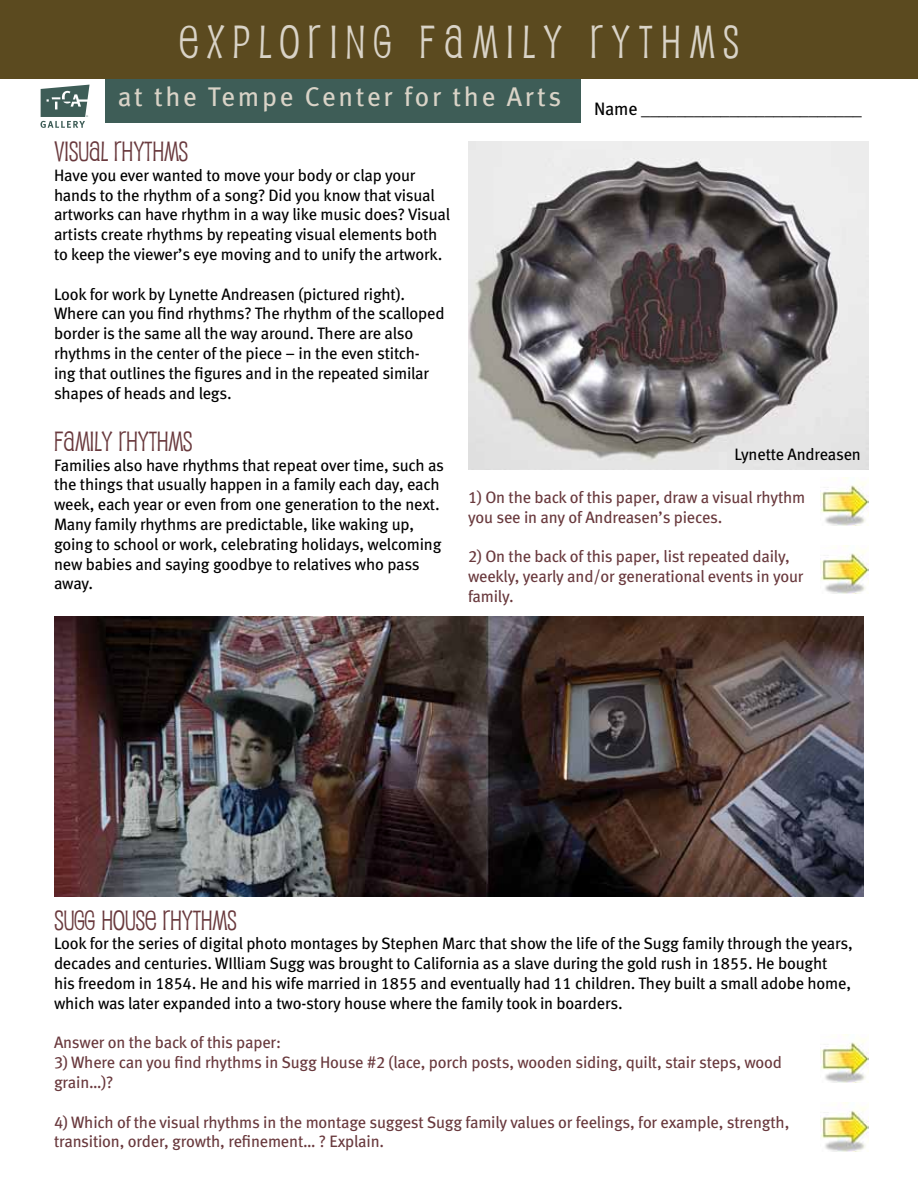
<style>
.page{position:relative;width:918px;height:1188px;background:#fff}
.page>*{position:absolute;margin:0;border:0;box-sizing:border-box;transform-origin:0 0}
.t1{font:45px "Pupcat";letter-spacing:.19em;color:#d9d3c7}
.t2{font:27px "Pupcat";letter-spacing:-.01em;color:#69393d}
.t3{font:27px "Meta Book LF";letter-spacing:.1em;color:#d9d3c7}
.t4{font:18px "Meta Book LF";color:#000}
.t5{font:16.5px/19.8px "Meta Book LF";letter-spacing:-.01em;color:#000}
.t6{font:16.5px/19.8px "Meta Book LF";letter-spacing:-.01em;color:#69393d}
.t7{font:2.4px "Meta Normal";color:#3e5d57}
</style>
<div class="page">
<img style="left:54px;top:617px;width:810px;height:280px">
<div style="left:105px;top:79px;width:475px;height:43px;background:#3e5d57"></div>
<div style="left:0;top:0;width:918px;height:79px;background:#5b4a1f"></div>
<svg style="left:40px;top:85px;width:50px;height:43px"></svg>
<img style="left:468px;top:141px;width:400px;height:329px">
<img style="left:821px;top:478px;width:48px;height:48px">
<img style="left:821px;top:546px;width:48px;height:48px">
<img style="left:821px;top:1035px;width:48px;height:48px">
<img style="left:821px;top:1103px;width:48px;height:48px">
<p class="t7" style="left:86px;top:115px;width:4px">®</p>
<h1 class="t1" style="left:179px;top:14px;width:562px">EXPLORING FAMILY RYTHMS</h1>
<h2 class="t3" style="left:118px;top:80px;width:445px">at the Tempe Center for the Arts</h2>
<p class="t4" style="left:594px;top:98px;width:269px">Name _________________________</p>
<h2 class="t2" style="left:54px;top:135px;width:136px">VISUAL RHYTHMS</h2>
<p class="t5" style="left:54px;top:165px;width:398px">Have you ever wanted to move your body or clap your hands to the rhythm of a song? Did you know that visual artworks can have rhythm in a way like music does? Visual artists create rhythms by repeating visual elements both to keep the viewer’s eye moving and to unify the artwork.</p>
<p class="t5" style="left:54px;top:284px;width:392px">Look for work by Lynette Andreasen (pictured right).<br>Where can you find rhythms? The rhythm of the scalloped border is the same all the way around. There are also rhythms in the center of the piece – in the even stitch&shy;ing that outlines the figures and in the repeated similar shapes of heads and legs.</p>
<h2 class="t2" style="left:54px;top:424px;width:140px">FAMILY RHYTHMS</h2>
<p class="t5" style="left:54px;top:455px;width:392px">Families also have rhythms that repeat over time, such as the things that usually happen in a family each day, each week, each year or even from one generation to the next.<br>Many family rhythms are predictable, like waking up, going to school or work, celebrating holidays, welcoming new babies and saying goodbye to relatives who pass away.</p>
<p class="t5" style="left:734px;top:444px;width:128px">Lynette Andreasen</p>
<p class="t6" style="left:468px;top:487px;width:339px">1) On the back of this paper, draw a visual rhythm you see in any of Andreasen’s pieces.</p>
<p class="t6" style="left:468px;top:546px;width:337px">2) On the back of this paper, list repeated daily, weekly, yearly and/or generational events in your family.</p>
<h2 class="t2" style="left:54px;top:903px;width:184px">SUGG HOUSE RHYTHMS</h2>
<p class="t5" style="left:54px;top:933px;width:800px">Look for the series of digital photo montages by Stephen Marc that show the life of the Sugg family through the years, decades and centuries. WIlliam Sugg was brought to California as a slave during the gold rush in 1855. He bought<br>his freedom in 1854. He and his wife married in 1855 and eventually had 11 children. They built a small adobe home, which was later expanded into a two-story house where the family took in boarders.</p>
<p class="t6" style="left:54px;top:1032px;width:229px">Answer on the back of this paper:</p>
<p class="t6" style="left:54px;top:1052px;width:730px">3) Where can you find rhythms in Sugg House #2 (lace, porch posts, wooden siding, quilt, stair steps, wood grain…)?</p>
<p class="t6" style="left:54px;top:1112px;width:737px">4) Which of the visual rhythms in the montage suggest Sugg family values or feelings, for example, strength, transition, order, growth, refinement… ? Explain.</p>
</div>
